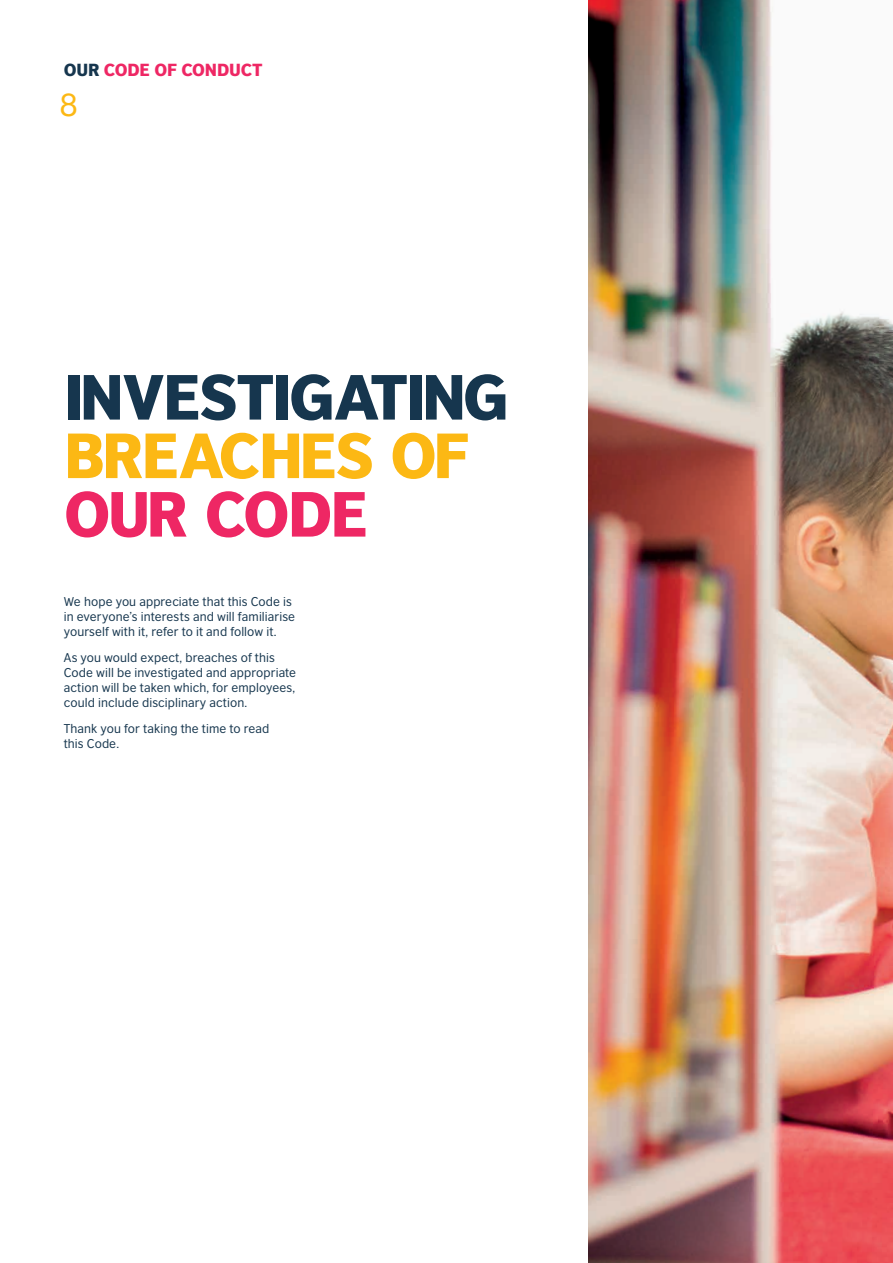
<style>
.page{position:relative;width:893px;height:1263px;background:#fff}
.page>*{position:absolute;margin:0;border:0;box-sizing:border-box;transform-origin:0 0}
.t1{font:900 60px "British Council Sans";letter-spacing:-.025em;color:#16364e}
.t2{font:900 60px "British Council Sans";letter-spacing:-.05em;color:#fcb814}
.t3{font:900 60px "British Council Sans";letter-spacing:-.05em;color:#ee2764}
.t4{font:30px "British Council Sans";color:#fcb814}
.t5{font:900 16.5px "British Council Sans";letter-spacing:-.015em;color:#ee2764}
.t6{font:12px/15px "British Council Sans";letter-spacing:.01em;color:#16364e}
.s1{color:#16364e}
</style>
<div class="page">
<img style="left:588px;top:0;width:305px;height:1263px">
<h3 class="t5" style="left:64px;top:55px;width:200px"><span class="s1">OUR</span> CODE OF CONDUCT</h3>
<h2 class="t4" style="left:60px;top:80px;width:20px">8</h2>
<h1 class="t1" style="left:64px;top:342px;width:447px">INVESTIGATING</h1>
<h1 class="t2" style="left:64px;top:400px;width:408px">BREACHES OF</h1>
<h1 class="t3" style="left:64px;top:459px;width:306px">OUR CODE</h1>
<p class="t6" style="left:64px;top:593px;width:233px">We hope you appreciate that this Code is in everyone’s interests and will familiarise yourself with it, refer to it and follow it.</p>
<p class="t6" style="left:64px;top:649px;width:234px">As you would expect, breaches of this Code will be investigated and appropriate action will be taken which, for employees, could include disciplinary action.</p>
<p class="t6" style="left:64px;top:720px;width:207px">Thank you for taking the time to read this Code.</p>
</div>
